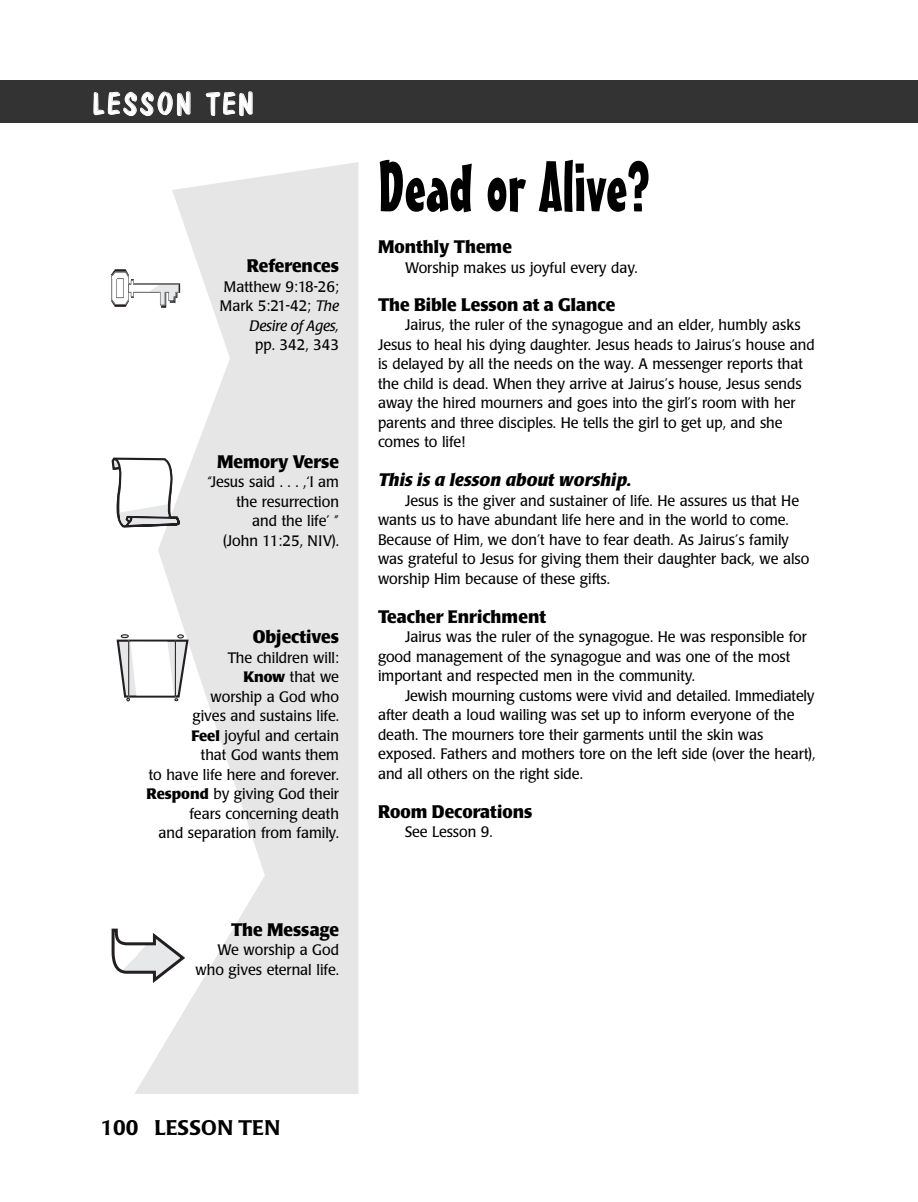
<style>
.page{position:relative;width:918px;height:1202px;background:#fff}
.page>*{position:absolute;margin:0;border:0;box-sizing:border-box;transform-origin:0 0}
.t1{font:69px "Mister Earl BT";color:#000}
.t2{font:30px "Dom Casual D";letter-spacing:.095em;color:#fff}
.t3{font:500 21px "Poppl Laudatio";color:#000}
.t4{font:700 18px "Poppl Laudatio";color:#000;scale:.95 1}
.t5{font:italic 700 18px "Poppl Laudatio";color:#000}
.t6{font:15px/19.5px "Poppl Laudatio";color:#000;text-align:right;scale:.95 1}
.s1{font-style:italic}
.s2{font-weight:700}
</style>
<div class="page">
<svg style="left:135px;top:162px;width:224px;height:932px;fill:#e6e6e6"></svg>
<div style="left:0;top:80px;width:891px;height:43px;background:#333"></div>
<svg style="left:111px;top:269px;width:69px;height:39px"></svg>
<svg style="left:112px;top:457px;width:68px;height:70px"></svg>
<svg style="left:117px;top:634px;width:72px;height:67px"></svg>
<hr style="left:128px;top:640px;width:1px;height:56px;background:#231f20">
<hr style="left:175px;top:641px;width:1px;height:55px;background:#231f20">
<svg style="left:112px;top:928px;width:73px;height:55px"></svg>
<div style="left:891px;top:80px;width:27px;height:43px;background:#333"></div>
<h2 class="t2" style="left:92px;top:86px;width:163px">LESSON TEN</h2>
<p class="t4" style="left:247px;top:259px;width:99px">References</p>
<p class="t6" style="left:220px;top:278px;width:127px">Matthew 9:18-26;<br>Mark 5:21-42; <span class="s1">The<br>Desire of Ages,</span></p>
<p class="t6" style="left:255px;top:337px;width:90px">pp. 342, 343</p>
<p class="t4" style="left:217px;top:454px;width:130px">Memory Verse</p>
<p class="t6" style="left:207px;top:473px;width:140px">“Jesus said . . . ,‘I am the resurrection<br>and the life’ ”<br>(John 11:25, NIV).</p>
<p class="t4" style="left:253px;top:630px;width:92px">Objectives</p>
<p class="t6" style="left:146px;top:649px;width:204px">The children will:<br><span class="s2">Know</span> that we<br>worship a God who<br>gives and sustains life.<br><span class="s2">Feel</span> joyful and certain<br>that God wants them<br>to have life here and forever.<br><span class="s2">Respond</span> by giving God their fears concerning death<br>and separation from family.</p>
<p class="t4" style="left:231px;top:922px;width:115px">The Message</p>
<p class="t6" style="left:196px;top:941px;width:153px">We worship a God who gives eternal life.</p>
<h1 class="t1" style="left:378px;top:161px;width:273px">Dead or Alive?</h1>
<p class="t4" style="left:378px;top:240px;width:143px">Monthly Theme</p>
<p class="t6" style="left:405px;top:259px;width:247px">Worship makes us joyful every day.</p>
<p class="t4" style="left:378px;top:297px;width:251px">The Bible Lesson at a Glance</p>
<p class="t6" style="left:378px;top:316px;width:461px;text-align:left;text-indent:27px">Jairus, the ruler of the synagogue and an elder, humbly asks Jesus to heal his dying daughter. Jesus heads to Jairus’s house and is delayed by all the needs on the way. A messenger reports that the child is dead. When they arrive at Jairus’s house, Jesus sends away the hired mourners and goes into the girl’s room with her parents and three disciples. He tells the girl to get up, and she comes to life!</p>
<p class="t5" style="left:378px;top:473px;width:255px">This is a lesson about worship.</p>
<p class="t6" style="left:378px;top:492px;width:456px;text-align:left;text-indent:27px">Jesus is the giver and sustainer of life. He assures us that He wants us to have abundant life here and in the world to come.<br>Because of Him, we don’t have to fear death. As Jairus’s family was grateful to Jesus for giving them their daughter back, we also worship Him because of these gifts.</p>
<p class="t4" style="left:378px;top:609px;width:179px">Teacher Enrichment</p>
<p class="t6" style="left:378px;top:628px;width:453px;text-align:left;text-indent:27px">Jairus was the ruler of the synagogue. He was responsible for good management of the synagogue and was one of the most important and respected men in the community.</p>
<p class="t6" style="left:378px;top:687px;width:462px;text-align:left;text-indent:27px">Jewish mourning customs were vivid and detailed. Immediately after death a loud wailing was set up to inform everyone of the death. The mourners tore their garments until the skin was exposed. Fathers and mothers tore on the left side (over the heart), and all others on the right side.</p>
<p class="t4" style="left:378px;top:804px;width:164px">Room Decorations</p>
<p class="t6" style="left:405px;top:823px;width:94px">See Lesson 9.</p>
<h3 class="t3" style="left:100px;top:1119px;width:181px">100 LESSON TEN</h3>
</div>
